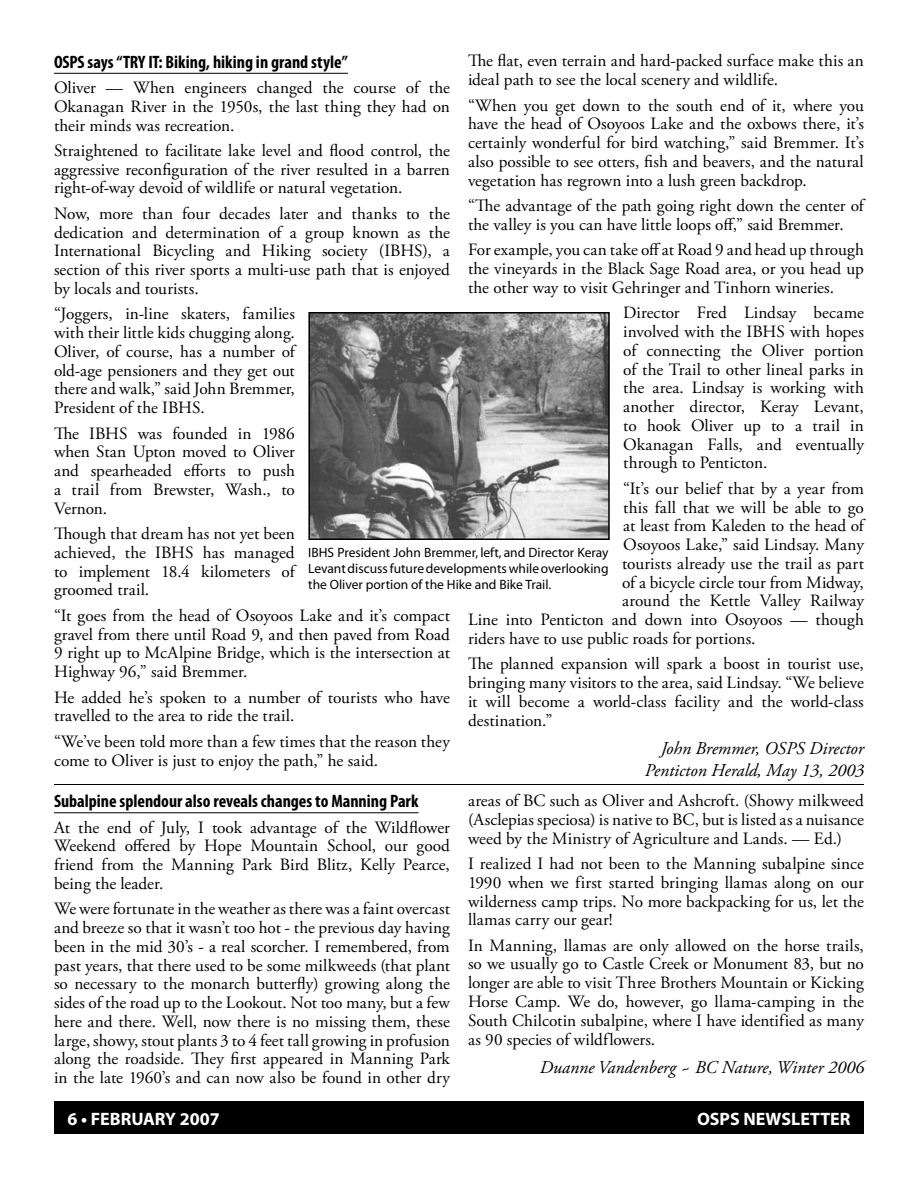
<style>
.page{position:relative;width:918px;height:1188px;background:#fff}
.page>*{position:absolute;margin:0;border:0;box-sizing:border-box;transform-origin:0 0}
.t1{font:700 condensed 18px "Myriad Pro";color:#000}
.t2{font:italic 18px/21.6px "Adobe Garamond Pro";color:#000;text-align:right}
.t3{font:700 18px "Myriad Pro";color:#fff}
.t4{font:17.25px/18.8px "Adobe Garamond Pro";color:#000;text-align:justify}
.t5{font:13.5px/16.2px "Myriad";color:#000;text-align:justify}
</style>
<div class="page">
<div style="left:54px;top:1102px;width:810px;height:32px;background:#000"></div>
<hr style="left:54px;top:73px;width:294px;height:1px;background:#000">
<img style="left:311px;top:315px;width:296px;height:222px">
<div style="left:308px;top:312px;width:302px;height:228px;border:2px solid #000"></div>
<hr style="left:54px;top:812px;width:365px;height:1px;background:#000">
<hr style="left:54px;top:784px;width:810px;height:1px;background:#000">
<p class="t4" style="left:468px;top:52px;width:398px">The flat, even terrain and hard-packed surface make this an ideal path to see the local scenery and wildlife.</p>
<p class="t4" style="left:468px;top:97px;width:398px">“When you get down to the south end of it, where you have the head of Osoyoos Lake and the oxbows there, it’s certainly wonderful for bird watching,” said Bremmer. It’s also possible to see otters, fish and beavers, and the natural vegetation has regrown into a lush green backdrop.</p>
<p class="t4" style="left:468px;top:197px;width:397px">“The advantage of the path going right down the center of the valley is you can have little loops off,” said Bremmer.</p>
<p class="t4" style="left:468px;top:241px;width:397px">For example, you can take off at Road 9 and head up through the vineyards in the Black Sage Road area, or you head up the other way to visit Gehringer and Tinhorn wineries.</p>
<p class="t4" style="left:623px;top:304px;width:242px">Director Fred Lindsay became involved with the IBHS with hopes of connecting the Oliver portion of the Trail to other lineal parks in the area. Lindsay is working with another director, Keray Levant, to hook Oliver up to a trail in Okanagan Falls, and eventually through to Penticton.</p>
<p class="t4" style="left:623px;top:480px;width:242px">“It’s our belief that by a year from</p>
<p class="t4" style="left:623px;top:498px;width:242px">this fall that we will be able to go</p>
<p class="t4" style="left:623px;top:517px;width:242px">at least from Kaleden to the head of</p>
<p class="t4" style="left:623px;top:536px;width:242px">Osoyoos Lake,” said Lindsay. Many</p>
<p class="t4" style="left:622px;top:555px;width:243px">tourists already use the trail as part</p>
<p class="t4" style="left:622px;top:573px;width:243px">of a bicycle circle tour from Midway,</p>
<p class="t4" style="left:622px;top:592px;width:243px">around the Kettle Valley Railway</p>
<p class="t4" style="left:468px;top:611px;width:397px">Line into Penticton and down into Osoyoos — though</p>
<p class="t4" style="left:468px;top:630px;width:289px">riders have to use public roads for portions.</p>
<p class="t4" style="left:468px;top:655px;width:397px">The planned expansion will spark a boost in tourist use, bringing many visitors to the area, said Lindsay. “We believe it will become a world-class facility and the world-class destination.”</p>
<p class="t2" style="left:645px;top:738px;width:221px">John Bremmer, OSPS Director<br>Penticton Herald, May 13, 2003</p>
<p class="t1" style="left:54px;top:52px;width:295px">OSPS says “TRY IT: Biking, hiking in grand style”</p>
<p class="t4" style="left:54px;top:79px;width:398px">Oliver — When engineers changed the course of the Okanagan River in the 1950s, the last thing they had on their minds was recreation.</p>
<p class="t4" style="left:54px;top:142px;width:397px">Straightened to facilitate lake level and flood control, the aggressive reconfiguration of the river resulted in a barren right-of-way devoid of wildlife or natural vegetation.</p>
<p class="t4" style="left:54px;top:205px;width:398px">Now, more than four decades later and thanks to the dedication and determination of a group known as the International Bicycling and Hiking society (IBHS), a section of this river sports a multi-use path that is enjoyed by locals and tourists.</p>
<p class="t4" style="left:54px;top:305px;width:242px">“Joggers, in-line skaters, families with their little kids chugging along.<br>Oliver, of course, has a number of old-age pensioners and they get out there and walk,” said John Bremmer, President of the IBHS.</p>
<p class="t4" style="left:54px;top:425px;width:242px">The IBHS was founded in 1986 when Stan Upton moved to Oliver and spearheaded efforts to push a trail from Brewster, Wash., to Vernon.</p>
<p class="t4" style="left:54px;top:525px;width:242px">Though that dream has not yet been achieved, the IBHS has managed to implement 18.4 kilometers of groomed trail.</p>
<p class="t4" style="left:54px;top:607px;width:398px">“It goes from the head of Osoyoos Lake and it’s compact gravel from there until Road 9, and then paved from Road 9 right up to McAlpine Bridge, which is the intersection at Highway 96,” said Bremmer.</p>
<p class="t4" style="left:54px;top:689px;width:398px">He added he’s spoken to a number of tourists who have travelled to the area to ride the trail.</p>
<p class="t4" style="left:54px;top:733px;width:397px">“We’ve been told more than a few times that the reason they come to Oliver is just to enjoy the path,” he said.</p>
<p class="t5" style="left:308px;top:545px;width:302px">IBHS President John Bremmer, left, and Director Keray Levant discuss future developments while overlooking the Oliver portion of the Hike and Bike Trail.</p>
<p class="t1" style="left:54px;top:791px;width:366px">Subalpine splendour also reveals changes to Manning Park</p>
<p class="t4" style="left:54px;top:818px;width:397px">At the end of July, I took advantage of the Wildflower Weekend offered by Hope Mountain School, our good friend from the Manning Park Bird Blitz, Kelly Pearce, being the leader.</p>
<p class="t4" style="left:54px;top:900px;width:398px">We were fortunate in the weather as there was a faint overcast and breeze so that it wasn’t too hot - the previous day having been in the mid 30’s - a real scorcher. I remembered, from past years, that there used to be some milkweeds (that plant so necessary to the monarch butterfly) growing along the sides of the road up to the Lookout. Not too many, but a few here and there. Well, now there is no missing them, these large, showy, stout plants 3 to 4 feet tall growing in profusion along the roadside. They first appeared in Manning Park in the late 1960’s and can now also be found in other dry</p>
<p class="t4" style="left:468px;top:792px;width:397px">areas of BC such as Oliver and Ashcroft. (Showy milkweed (Asclepias speciosa) is native to BC, but is listed as a nuisance weed by the Ministry of Agriculture and Lands. — Ed.)</p>
<p class="t4" style="left:468px;top:855px;width:397px">I realized I had not been to the Manning subalpine since 1990 when we first started bringing llamas along on our wilderness camp trips. No more backpacking for us, let the llamas carry our gear!</p>
<p class="t4" style="left:468px;top:937px;width:397px">In Manning, llamas are only allowed on the horse trails, so we usually go to Castle Creek or Monument 83, but no longer are able to visit Three Brothers Mountain or Kicking Horse Camp. We do, however, go llama-camping in the South Chilcotin subalpine, where I have identified as many as 90 species of wildflowers.</p>
<p class="t2" style="left:540px;top:1057px;width:326px">Duanne Vandenberg ~ BC Nature, Winter 2006</p>
<p class="t3" style="left:68px;top:1107px;width:154px">6 • FEBRUARY 2007</p>
<p class="t3" style="left:697px;top:1107px;width:155px">OSPS NEWSLETTER</p>
</div>
